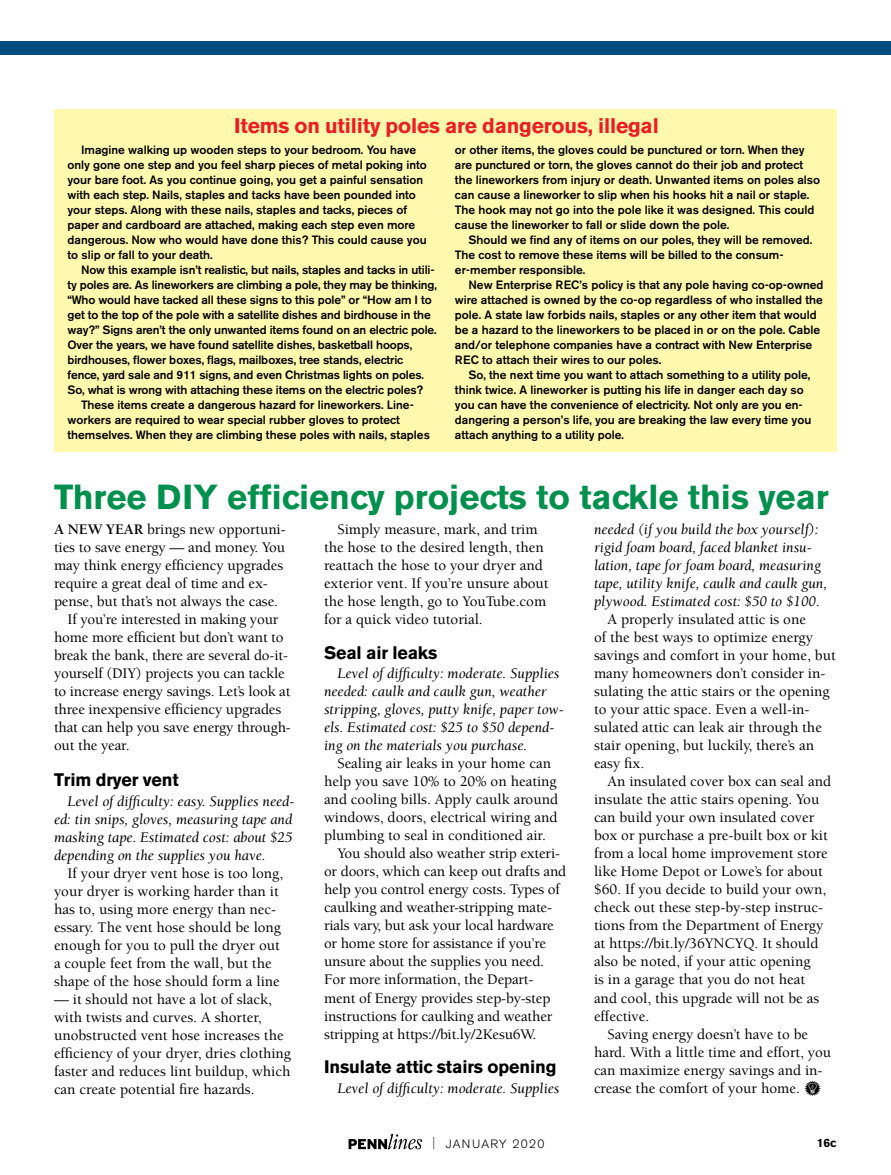
<style>
.page{position:relative;width:891px;height:1175px;background:#fff}
.page>*{position:absolute;margin:0;border:0;box-sizing:border-box;transform-origin:0 0}
.t1{font:700 34.5px "Akzidenz Grotesk BE";color:#00904d}
.t2{font:700 21px "Akzidenz Grotesk BE";letter-spacing:-.01em;color:#ed1d24}
.t3{font:700 18px "Akzidenz Grotesk BE";letter-spacing:-.01em;color:#000}
.t4{font:500 15px/18px "Berkeley Std";color:#000}
.t5{font:italic 15px/18px "Berkeley Std";color:#000}
.t6{font:500 12px/15px "Akzidenz Grotesk BE";color:#000}
.t7{font:300 12px "Akzidenz Grotesk BE";letter-spacing:.11em;color:#000}
.t8{font:700 12px "Akzidenz Grotesk BE";color:#000}
.s1{font-weight:700}
.s2{font-family:"PF Household Items";font-weight:400}
.s3{font-stretch:condensed}
</style>
<div class="page">
<svg style="left:349px;top:1133px;width:73px;height:16px"></svg>
<div style="left:0;top:41px;width:891px;height:14px;background:#014e7e"></div>
<div style="left:54px;top:109px;width:783px;height:342px;background:#fff9ae"></div>
<h2 class="t2" style="left:234px;top:114px;width:426px">Items on utility poles are dangerous, illegal</h2>
<p class="t6" style="left:68px;top:142px;width:361px;text-indent:14px">Imagine walking up wooden steps to your bedroom. You have only gone one step and you feel sharp pieces of metal poking into your bare foot. As you continue going, you get a painful sensation with each step. Nails, staples and tacks have been pounded into your steps. Along with these nails, staples and tacks, pieces of paper and cardboard are attached, making each step even more dangerous. Now who would have done this? This could cause you to slip or fall to your death.</p>
<p class="t6" style="left:81px;top:262px;width:355px">Now this example isn’t realistic, but nails, staples and tacks in utili-</p>
<p class="t6" style="left:68px;top:277px;width:371px">ty poles are. As lineworkers are climbing a pole, they may be thinking,</p>
<p class="t6" style="left:68px;top:292px;width:366px">“Who would have tacked all these signs to this pole” or “How am I to</p>
<p class="t6" style="left:68px;top:307px;width:365px">get to the top of the pole with a satellite dishes and birdhouse in the</p>
<p class="t6" style="left:68px;top:322px;width:371px">way?” Signs aren’t the only unwanted items found on an electric pole.</p>
<p class="t6" style="left:68px;top:337px;width:346px">Over the years, we have found satellite dishes, basketball hoops,</p>
<p class="t6" style="left:68px;top:352px;width:337px">birdhouses, flower boxes, flags, mailboxes, tree stands, electric</p>
<p class="t6" style="left:68px;top:367px;width:358px">fence, yard sale and 911 signs, and even Christmas lights on poles.</p>
<p class="t6" style="left:68px;top:382px;width:357px">So, what is wrong with attaching these items on the electric poles?</p>
<p class="t6" style="left:81px;top:397px;width:334px">These items create a dangerous hazard for lineworkers. Line-</p>
<p class="t6" style="left:68px;top:412px;width:334px">workers are required to wear special rubber gloves to protect</p>
<p class="t6" style="left:68px;top:427px;width:364px">themselves. When they are climbing these poles with nails, staples</p>
<p class="t6" style="left:455px;top:142px;width:367px">or other items, the gloves could be punctured or torn. When they are punctured or torn, the gloves cannot do their job and protect the lineworkers from injury or death. Unwanted items on poles also can cause a lineworker to slip when his hooks hit a nail or staple.<br>The hook may not go into the pole like it was designed. This could cause the lineworker to fall or slide down the pole.</p>
<p class="t6" style="left:455px;top:232px;width:359px;text-indent:14px">Should we find any of items on our poles, they will be removed.<br>The cost to remove these items will be billed to the consum&shy;er-member responsible.</p>
<p class="t6" style="left:455px;top:277px;width:370px;text-indent:14px">New Enterprise REC’s policy is that any pole having co-op-owned wire attached is owned by the co-op regardless of who installed the pole. A state law forbids nails, staples or any other item that would be a hazard to the lineworkers to be placed in or on the pole. Cable and/or telephone companies have a contract with New Enterprise REC to attach their wires to our poles.</p>
<p class="t6" style="left:455px;top:367px;width:358px;text-indent:14px">So, the next time you want to attach something to a utility pole, think twice. A lineworker is putting his life in danger each day so you can have the convenience of electricity. Not only are you en&shy;dangering a person’s life, you are breaking the law every time you attach anything to a utility pole.</p>
<h1 class="t1" style="left:54px;top:476px;width:776px">Three DIY efficiency projects to tackle this year</h1>
<p class="t4" style="left:54px;top:521px;width:233px"><span class="s1">A NEW YEAR</span> brings new opportuni-</p>
<p class="t4" style="left:54px;top:539px;width:233px">ties to save energy –– and money. You</p>
<p class="t4" style="left:54px;top:557px;width:231px">may think energy efficiency upgrades</p>
<p class="t4" style="left:54px;top:575px;width:215px">require a great deal of time and ex-</p>
<p class="t4" style="left:54px;top:593px;width:226px">pense, but that’s not always the case.</p>
<p class="t4" style="left:68px;top:611px;width:212px">If you’re interested in making your</p>
<p class="t4" style="left:54px;top:629px;width:231px">home more efficient but don’t want to</p>
<p class="t4" style="left:54px;top:647px;width:235px">break the bank, there are several do-it-</p>
<p class="t4" style="left:54px;top:665px;width:232px">yourself (DIY) projects you can tackle</p>
<p class="t4" style="left:54px;top:683px;width:238px">to increase energy savings. Let’s look at</p>
<p class="t4" style="left:54px;top:701px;width:229px">three inexpensive efficiency upgrades</p>
<p class="t4" style="left:54px;top:719px;width:238px">that can help you save energy through-</p>
<p class="t4" style="left:54px;top:737px;width:77px">out the year.</p>
<p class="t3" style="left:54px;top:769px;width:126px">Trim dryer vent</p>
<p class="t5" style="left:54px;top:792px;width:242px;text-indent:14px">Level of difficulty: easy. Supplies need&shy;ed: tin snips, gloves, measuring tape and masking tape. Estimated cost: about $25 depending on the supplies you have.</p>
<p class="t4" style="left:54px;top:864px;width:239px;text-indent:14px">If your dryer vent hose is too long, your dryer is working harder than it has to, using more energy than nec&shy;essary. The vent hose should be long enough for you to pull the dryer out<br>a couple feet from the wall, but the shape of the hose should form a line –– it should not have a lot of slack, with twists and curves. A shorter, unobstructed vent hose increases the efficiency of your dryer, dries clothing faster and reduces lint buildup, which can create potential fire hazards.</p>
<p class="t5" style="left:594px;top:521px;width:235px">needed (if you build the box yourself): rigid foam board, faced blanket insu&shy;lation, tape for foam board, measuring tape, utility knife, caulk and caulk gun, plywood. Estimated cost: $50 to $100.</p>
<p class="t4" style="left:594px;top:611px;width:243px;text-indent:14px">A properly insulated attic is one<br>of the best ways to optimize energy savings and comfort in your home, but many homeowners don’t consider in&shy;sulating the attic stairs or the opening to your attic space. Even a well-in&shy;sulated attic can leak air through the stair opening, but luckily, there’s an easy fix.</p>
<p class="t4" style="left:608px;top:773px;width:225px">An insulated cover box can seal and</p>
<p class="t4" style="left:594px;top:791px;width:227px">insulate the attic stairs opening. You</p>
<p class="t4" style="left:594px;top:809px;width:222px">can build your own insulated cover</p>
<p class="t4" style="left:594px;top:827px;width:235px">box or purchase a pre-built box or kit</p>
<p class="t4" style="left:594px;top:845px;width:235px">from a local home improvement store</p>
<p class="t4" style="left:594px;top:863px;width:230px">like Home Depot or Lowe’s for about</p>
<p class="t4" style="left:594px;top:881px;width:234px">$60. If you decide to build your own,</p>
<p class="t4" style="left:594px;top:899px;width:231px">check out these step-by-step instruc-</p>
<p class="t4" style="left:594px;top:917px;width:231px">tions from the Department of Energy</p>
<p class="t4" style="left:594px;top:935px;width:226px">at https://bit.ly/36YNCYQ. It should</p>
<p class="t4" style="left:594px;top:953px;width:218px">also be noted, if your attic opening</p>
<p class="t4" style="left:594px;top:971px;width:213px">is in a garage that you do not heat</p>
<p class="t4" style="left:594px;top:989px;width:227px">and cool, this upgrade will not be as</p>
<p class="t4" style="left:594px;top:1007px;width:57px">effective.</p>
<p class="t4" style="left:608px;top:1025px;width:202px">Saving energy doesn’t have to be</p>
<p class="t4" style="left:594px;top:1043px;width:239px">hard. With a little time and effort, you</p>
<p class="t4" style="left:594px;top:1061px;width:230px">can maximize energy savings and in-</p>
<p class="t4" style="left:594px;top:1079px;width:229px">crease the comfort of your home. <span class="s2">l</span></p>
<p class="t4" style="left:324px;top:521px;width:226px;text-indent:14px">Simply measure, mark, and trim the hose to the desired length, then reattach the hose to your dryer and exterior vent. If you’re unsure about the hose length, go to YouTube.com for a quick video tutorial.</p>
<p class="t3" style="left:324px;top:642px;width:115px">Seal air leaks</p>
<p class="t5" style="left:324px;top:665px;width:241px;text-indent:14px">Level of difficulty: moderate. Supplies needed: caulk and caulk gun, weather stripping, gloves, putty knife, paper tow&shy;els. Estimated cost: $25 to $50 depend&shy;ing on the materials you purchase.</p>
<p class="t4" style="left:338px;top:755px;width:215px">Sealing air leaks in your home can</p>
<p class="t4" style="left:324px;top:773px;width:234px">help you save 10% to 20% on heating</p>
<p class="t4" style="left:324px;top:791px;width:236px">and cooling bills. Apply caulk around</p>
<p class="t4" style="left:324px;top:809px;width:235px">windows, doors, electrical wiring and</p>
<p class="t4" style="left:324px;top:827px;width:224px">plumbing to seal in conditioned air.</p>
<p class="t4" style="left:338px;top:845px;width:224px">You should also weather strip exteri-</p>
<p class="t4" style="left:324px;top:863px;width:244px">or doors, which can keep out drafts and</p>
<p class="t4" style="left:324px;top:881px;width:238px">help you control energy costs. Types of</p>
<p class="t4" style="left:324px;top:899px;width:230px">caulking and weather-stripping mate-</p>
<p class="t4" style="left:324px;top:917px;width:231px">rials vary, but ask your local hardware</p>
<p class="t4" style="left:324px;top:935px;width:224px">or home store for assistance if you’re</p>
<p class="t4" style="left:324px;top:953px;width:222px">unsure about the supplies you need.</p>
<p class="t4" style="left:324px;top:971px;width:211px">For more information, the Depart-</p>
<p class="t4" style="left:324px;top:989px;width:228px">ment of Energy provides step-by-step</p>
<p class="t4" style="left:324px;top:1007px;width:230px">instructions for caulking and weather</p>
<p class="t4" style="left:324px;top:1025px;width:214px">stripping at https://bit.ly/2Kesu6W.</p>
<p class="t3" style="left:324px;top:1056px;width:234px">Insulate attic stairs opening</p>
<p class="t5" style="left:338px;top:1079px;width:223px">Level of difficulty: moderate. Supplies</p>
<p class="t7" style="left:433px;top:1137px;width:114px"><span class="s3">|</span> JANUARY 2020</p>
<p class="t8" style="left:817px;top:1135px;width:21px">16c</p>
</div>
